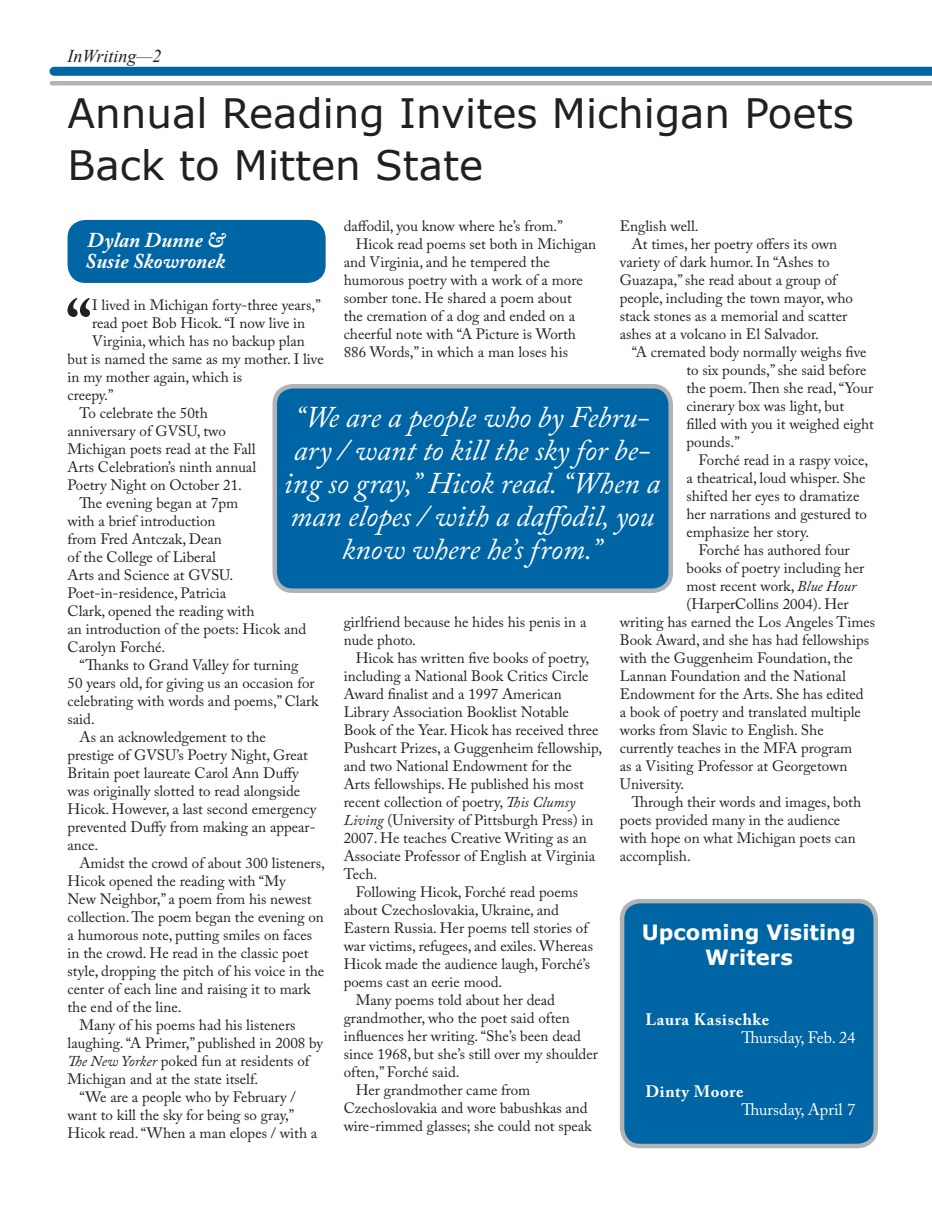
<style>
.page{position:relative;width:932px;height:1215px;background:#fff}
.page>*{position:absolute;margin:0;border:0;box-sizing:border-box;transform-origin:0 0}
.MainArticleFirstPara{font:700 65.7px "Adobe Caslon Pro";color:#231f20}
.headline_one{font:40.5px/51.6px "Verdana";color:#231f20}
.pull_quote{font:italic 30px/33px "Adobe Caslon Pro";color:#fff;text-align:center}
.Byline{font:italic 700 21px/21px "Adobe Caslon Pro";color:#fff}
.InArticleBold2{font:700 21px/25.5px "Verdana";color:#fff;text-align:center}
.t1{font:italic 18px "Times New Roman";color:#231f20}
.Main_Article_Text_2{font:16.5px/18px "Adobe Caslon Pro";color:#fff}
.Main_Article_Text_2-2{font:700 16.5px "Adobe Caslon Pro";letter-spacing:.04em;color:#fff}
.Main_Article_Text_2-3{font:15px/18px "Adobe Caslon Pro";color:#231f20}
.MainArticleFirstPara-2{font:15px "Adobe Caslon Pro";color:#231f20}
.s1{font-style:italic}
.s2{font-weight:700}
</style>
<div class="page">
<div style="left:54px;top:67px;width:878px;height:9px;background:#0065a4"></div>
<div style="left:52px;top:81px;width:880px;height:5px;background:#b2b3b7"></div>
<div style="left:68px;top:220px;width:257px;height:63px;background:#0065a4;border-radius:18px"></div>
<div style="left:622px;top:901px;width:253px;height:245px;background:#0065a4;border-radius:18px"></div>
<div style="left:620px;top:899px;width:257px;height:249px;border:4px solid #b2b3b7;border-radius:18px"></div>
<div style="left:275px;top:386px;width:395px;height:205px;background:#0065a4;border-radius:18px"></div>
<div style="left:272px;top:384px;width:401px;height:209px;border:4px solid #b2b3b7;border-radius:18px"></div>
<p class="t1" style="left:68px;top:44px;width:96px">InWriting—2</p>
<p class="headline_one" style="left:68px;top:88px;width:787px">Annual Reading Invites Michigan Poets<br>Back to Mitten State</p>
<p class="Main_Article_Text_2-3" style="left:344px;top:217px;width:221px">daffodil, you know where he’s from.”</p>
<p class="Main_Article_Text_2-3" style="left:344px;top:235px;width:254px;text-indent:12px">Hicok read poems set both in Michigan and Virginia, and he tempered the humorous poetry with a work of a more somber tone. He shared a poem about<br>the cremation of a dog and ended on a cheerful note with “A Picture is Worth 886 Words,” in which a man loses his</p>
<p class="Main_Article_Text_2-3" style="left:620px;top:217px;width:80px">English well.</p>
<p class="Main_Article_Text_2-3" style="left:620px;top:235px;width:234px;text-indent:12px">At times, her poetry offers its own variety of dark humor. In “Ashes to Guazapa,” she read about a group of people, including the town mayor, who stack stones as a memorial and scatter ashes at a volcano in El Salvador.</p>
<p class="Main_Article_Text_2-3" style="left:686px;top:343px;width:189px;text-indent:-55px">“A cremated body normally weighs five to six pounds,” she said before the poem. Then she read, “Your cinerary box was light, but filled with you it weighed eight pounds.”</p>
<p class="Main_Article_Text_2-3" style="left:686px;top:451px;width:183px;text-indent:12px">Forché read in a raspy voice, a theatrical, loud whisper. She shifted her eyes to dramatize her narrations and gestured to emphasize her story.</p>
<p class="Main_Article_Text_2-3" style="left:698px;top:541px;width:153px">Forché has authored four</p>
<p class="Main_Article_Text_2-3" style="left:686px;top:559px;width:179px">books of poetry including her</p>
<p class="Main_Article_Text_2-3" style="left:686px;top:577px;width:171px">most recent work, <span class="s1">Blue Hour</span></p>
<p class="Main_Article_Text_2-3" style="left:686px;top:595px;width:164px">(HarperCollins 2004). Her</p>
<p class="Main_Article_Text_2-3" style="left:620px;top:613px;width:257px">writing has earned the Los Angeles Times</p>
<p class="Main_Article_Text_2-3" style="left:620px;top:631px;width:251px">Book Award, and she has had fellowships</p>
<p class="Main_Article_Text_2-3" style="left:620px;top:649px;width:234px">with the Guggenheim Foundation, the</p>
<p class="Main_Article_Text_2-3" style="left:620px;top:667px;width:227px">Lannan Foundation and the National</p>
<p class="Main_Article_Text_2-3" style="left:620px;top:685px;width:245px">Endowment for the Arts. She has edited</p>
<p class="Main_Article_Text_2-3" style="left:620px;top:703px;width:243px">a book of poetry and translated multiple</p>
<p class="Main_Article_Text_2-3" style="left:620px;top:721px;width:205px">works from Slavic to English. She</p>
<p class="Main_Article_Text_2-3" style="left:620px;top:739px;width:234px">currently teaches in the MFA program</p>
<p class="Main_Article_Text_2-3" style="left:620px;top:757px;width:229px">as a Visiting Professor at Georgetown</p>
<p class="Main_Article_Text_2-3" style="left:620px;top:775px;width:66px">University.</p>
<p class="Main_Article_Text_2-3" style="left:620px;top:793px;width:243px;text-indent:12px">Through their words and images, both poets provided many in the audience with hope on what Michigan poets can accomplish.</p>
<p class="Byline" style="left:85px;top:230px;width:142px">Dylan Dunne &amp;<br>Susie Skowronek</p>
<p class="MainArticleFirstPara" style="left:66px;top:284px;width:28px">“</p>
<p class="MainArticleFirstPara-2" style="left:92px;top:296px;width:230px">I lived in Michigan forty-three years,”</p>
<p class="MainArticleFirstPara-2" style="left:92px;top:314px;width:214px">read poet Bob Hicok. “I now live in</p>
<p class="MainArticleFirstPara-2" style="left:92px;top:332px;width:214px">Virginia, which has no backup plan</p>
<p class="MainArticleFirstPara-2" style="left:68px;top:350px;width:258px">but is named the same as my mother. I live</p>
<p class="MainArticleFirstPara-2" style="left:68px;top:368px;width:176px">in my mother again, which is</p>
<p class="MainArticleFirstPara-2" style="left:68px;top:386px;width:48px">creepy.”</p>
<p class="Main_Article_Text_2-3" style="left:68px;top:403px;width:190px;text-indent:12px">To celebrate the 50th anniversary of GVSU, two<br>Michigan poets read at the Fall<br>Arts Celebration’s ninth annual<br>Poetry Night on October 21.</p>
<p class="Main_Article_Text_2-3" style="left:68px;top:493px;width:240px;text-indent:12px">The evening began at 7pm<br>with a brief introduction<br>from Fred Antczak, Dean<br>of the College of Liberal<br>Arts and Science at GVSU.<br>Poet-in-residence, Patricia<br>Clark, opened the reading with<br>an introduction of the poets: Hicok and<br>Carolyn Forché.</p>
<p class="Main_Article_Text_2-3" style="left:68px;top:655px;width:252px;text-indent:12px">“Thanks to Grand Valley for turning<br>50 years old, for giving us an occasion for celebrating with words and poems,” Clark said.</p>
<p class="Main_Article_Text_2-3" style="left:68px;top:727px;width:250px;text-indent:12px">As an acknowledgement to the prestige of GVSU’s Poetry Night, Great Britain poet laureate Carol Ann Duffy was originally slotted to read alongside Hicok. However, a last second emergency prevented Duffy from making an appear&shy;ance.</p>
<p class="Main_Article_Text_2-3" style="left:68px;top:853px;width:259px;text-indent:12px">Amidst the crowd of about 300 listeners, Hicok opened the reading with “My<br>New Neighbor,” a poem from his newest collection. The poem began the evening on a humorous note, putting smiles on faces in the crowd. He read in the classic poet style, dropping the pitch of his voice in the center of each line and raising it to mark the end of the line.</p>
<p class="Main_Article_Text_2-3" style="left:68px;top:1015px;width:257px;text-indent:12px">Many of his poems had his listeners laughing. “A Primer,” published in 2008 by <span class="s1">The New Yorker</span> poked fun at residents of Michigan and at the state itself.</p>
<p class="Main_Article_Text_2-3" style="left:68px;top:1087px;width:251px;text-indent:12px">“We are a people who by February / want to kill the sky for being so gray,”<br>Hicok read. “When a man elopes / with a</p>
<p class="pull_quote" style="left:284px;top:400px;width:378px">“We are a people who by Febru&shy;ary / want to kill the sky for be&shy;ing so gray,” Hicok read. “When a man elopes / with a daffodil, you know where he’s from.”</p>
<p class="Main_Article_Text_2-3" style="left:344px;top:613px;width:244px">girlfriend because he hides his penis in a nude photo.</p>
<p class="Main_Article_Text_2-3" style="left:344px;top:649px;width:260px;text-indent:12px">Hicok has written five books of poetry, including a National Book Critics Circle Award finalist and a 1997 American Library Association Booklist Notable Book of the Year. Hicok has received three Pushcart Prizes, a Guggenheim fellowship, and two National Endowment for the<br>Arts fellowships. He published his most recent collection of poetry, <span class="s1">This Clumsy Living</span> (University of Pittsburgh Press) in 2007. He teaches Creative Writing as an Associate Professor of English at Virginia Tech.</p>
<p class="Main_Article_Text_2-3" style="left:344px;top:883px;width:251px;text-indent:12px">Following Hicok, Forché read poems about Czechoslovakia, Ukraine, and Eastern Russia. Her poems tell stories of war victims, refugees, and exiles. Whereas Hicok made the audience laugh, Forché’s poems cast an eerie mood.</p>
<p class="Main_Article_Text_2-3" style="left:344px;top:991px;width:256px;text-indent:12px">Many poems told about her dead grandmother, who the poet said often influences her writing. “She’s been dead since 1968, but she’s still over my shoulder often,” Forché said.</p>
<p class="Main_Article_Text_2-3" style="left:344px;top:1081px;width:249px;text-indent:12px">Her grandmother came from<br>Czechoslovakia and wore babushkas and wire-rimmed glasses; she could not speak</p>
<p class="InArticleBold2" style="left:642px;top:920px;width:215px">Upcoming Visiting<br>Writers</p>
<p class="Main_Article_Text_2" style="left:741px;top:1011px;width:116px;text-indent:-96px"><span class="s2">Laura Kasischke<br></span>Thursday, Feb. 24</p>
<p class="Main_Article_Text_2-2" style="left:645px;top:1082px;width:100px">Dinty Moore</p>
<p class="Main_Article_Text_2" style="left:741px;top:1101px;width:115px">Thursday, April 7</p>
</div>
